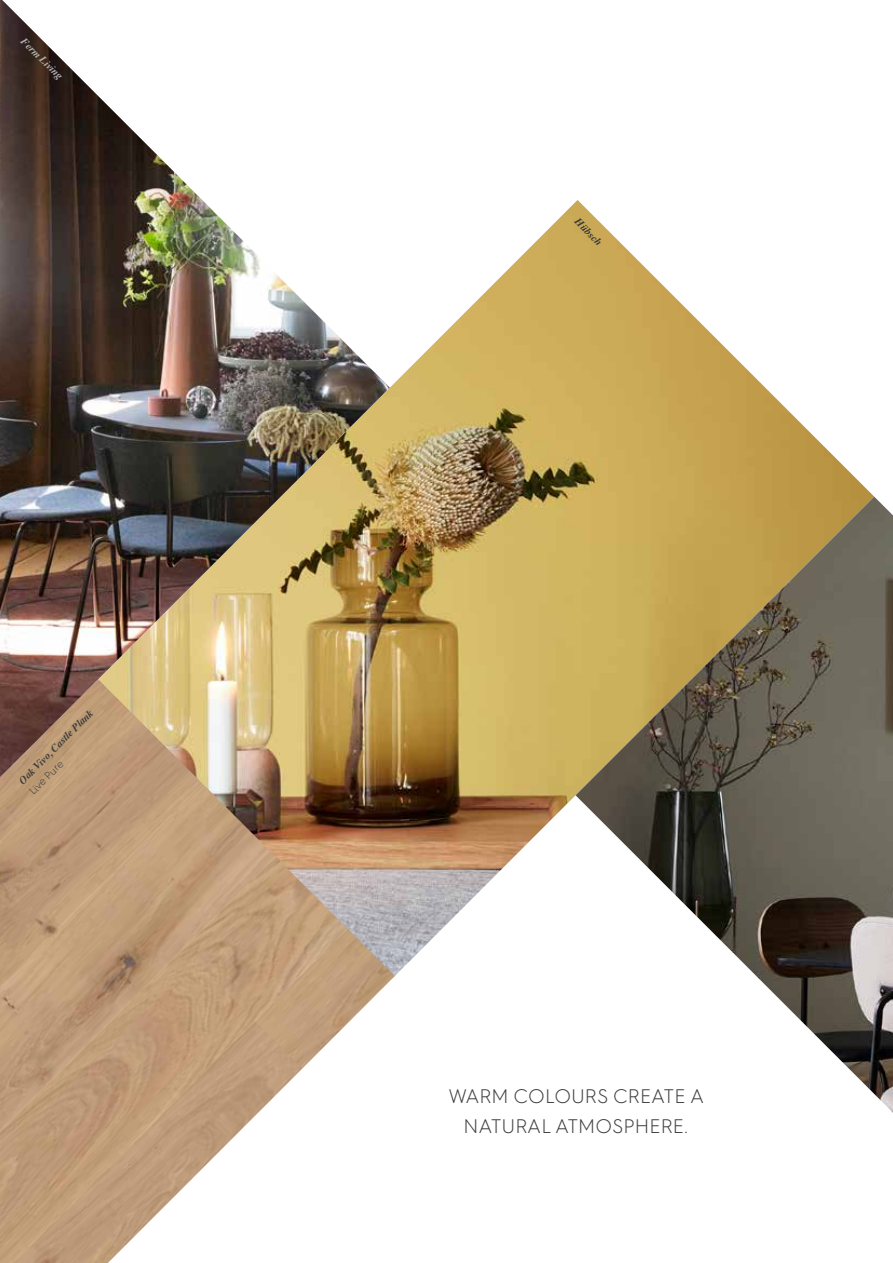
<style>
.page{position:relative;width:893px;height:1263px;background:#fff}
.page>*{position:absolute;margin:0;border:0;box-sizing:border-box;transform-origin:0 0}
.t1{font:300 19.65px/29.5px "Hurme Geometric Sans 4";color:#3c3c3b;text-align:center}
.t2{font:italic 700 10.5px "Times";color:#3c3c3b}
.t3{font:italic 700 10.5px "Times";color:#b3b2b2}
.t4{font:300 10.5px "Hurme Geometric Sans 4";color:#3c3c3b}
.t5{font:italic 700 10.5px "Times";color:#383836}
</style>
<div class="page">
<img style="left:390px;top:200px;width:484px;height:776px">
<img style="left:576px;top:497px;width:317px;height:616px">
<img style="left:0;top:679px;width:395px;height:584px">
<img style="left:0;top:0;width:390px;height:777px">
<p class="t3" style="left:30px;top:32px;width:56px;rotate:45deg">Ferm Living</p>
<p class="t2" style="left:14px;top:775px;width:102px;rotate:-45deg">Oak Vivo, Castle Plank</p>
<p class="t4" style="left:26px;top:788px;width:45px;rotate:-45deg">Live Pure</p>
<p class="t5" style="left:583px;top:213px;width:35px;rotate:45deg">Hübsch</p>
<p class="t1" style="left:448px;top:1081px;width:257px">WARM COLOURS CREATE A<br>NATURAL ATMOSPHERE.</p>
</div>
